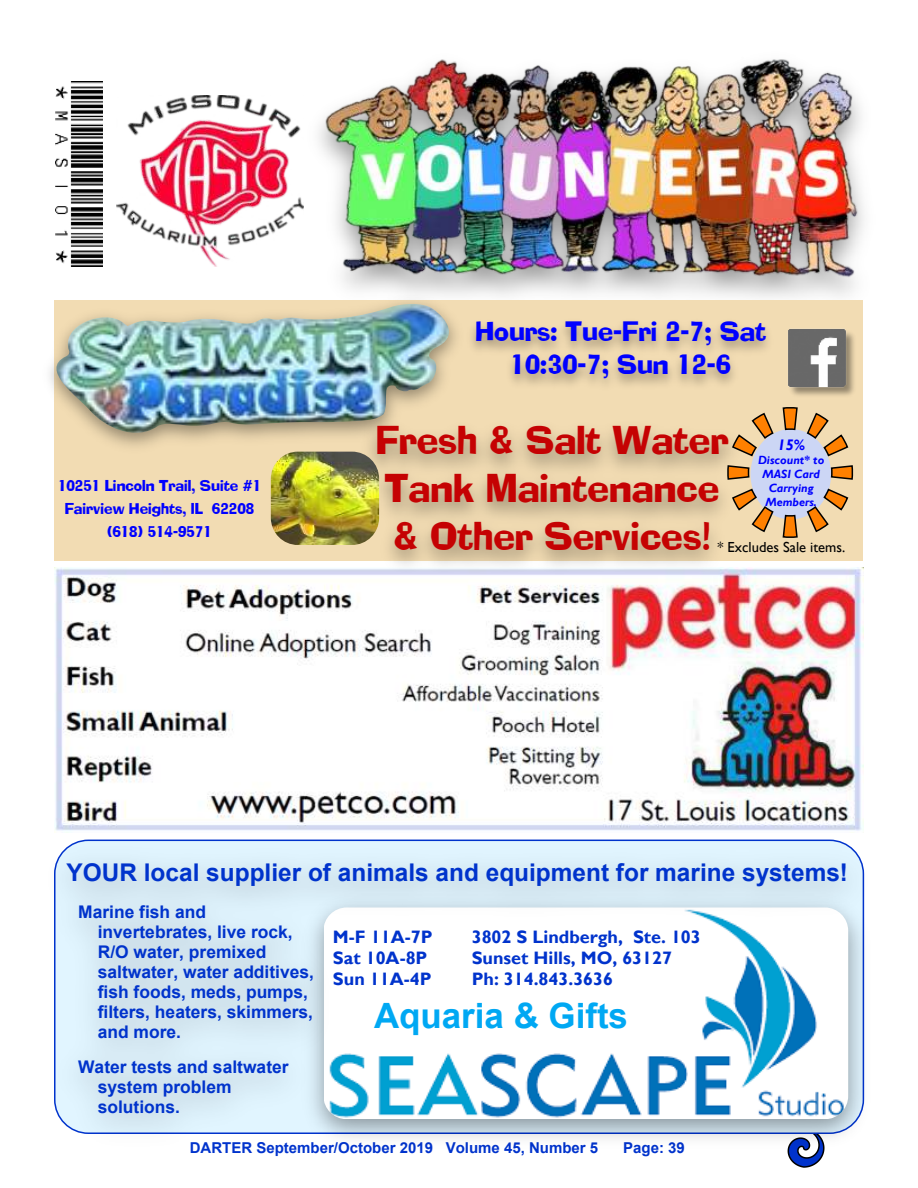
<style>
.page{position:relative;width:918px;height:1188px;background:#fff}
.page>*{position:absolute;margin:0;border:0;box-sizing:border-box;transform-origin:0 0}
.t1{font:39.15px/47.7px "Adamsky SF";color:#c50203}
.t2{font:700 34.95px "Arial";color:#00a8f3}
.t3{font:27.3px/33.3px "Adamsky SF";color:#00f;text-align:center}
.t4{font:700 24.45px "Arial";color:#03c}
.t5{font:700 18px/20.9px "Gill Sans";color:#03c}
.t6{font:700 17.4px/20px "Arial";color:#03c}
.t7{font:15.3px/23.2px "Adamsky SF";color:#00f;text-align:center}
.t8{font:italic 700 15.3px "Gill Sans";color:#00f}
.t9{font:700 15px "Arial";color:#03c}
.t10{font:14.55px "Gill Sans";color:#000}
.t11{font:italic 700 11.85px/13.8px "Gill Sans";color:#00f;text-align:center}
</style>
<div class="page">
<svg style="left:798px;top:1166px;width:14px;height:2px"></svg>
<img style="left:54px;top:839px;width:811px;height:327px">
<img style="left:54px;top:567px;width:810px;height:266px">
<img style="left:323px;top:57px;width:540px;height:222px">
<div style="left:54px;top:300px;width:808px;height:261px;background:#f2dcb3"></div>
<img style="left:112px;top:289px;width:357px;height:170px">
<img style="left:50px;top:302px;width:407px;height:139px">
<img style="left:450px;top:308px;width:318px;height:85px">
<img style="left:271px;top:452px;width:108px;height:93px;border-radius:27px">
<img style="left:347px;top:393px;width:437px;height:198px">
<img style="left:780px;top:322px;width:83px;height:83px">
<img style="left:781px;top:323px;width:72px;height:70px">
<svg style="left:727px;top:406px;width:127px;height:133px"></svg>
<img style="left:116px;top:95px;width:188px;height:171px">
<img style="left:56px;top:82px;width:47px;height:184px">
<p class="t7" style="left:58px;top:474px;width:205px">10251 Lincoln Trail, Suite #1<br>Fairview Heights, IL 62208 (618) 514-9571</p>
<h3 class="t3" style="left:475px;top:315px;width:293px">Hours: Tue-Fri 2-7; Sat<br>10:30-7; Sun 12-6</h3>
<h1 class="t1" style="left:376px;top:417px;width:354px">Fresh &amp; Salt Water<br>Tank Maintenance &amp; Other Services!</h1>
<p class="t8" style="left:778px;top:439px;width:29px">15%</p>
<p class="t11" style="left:758px;top:455px;width:68px">Discount* to<br>MASI Card<br>Carrying<br>Members.</p>
<p class="t10" style="left:718px;top:542px;width:129px">* Excludes Sale items.</p>
<h3 class="t4" style="left:67px;top:864px;width:783px">YOUR local supplier of animals and equipment for marine systems!</h3>
<p class="t6" style="left:98px;top:904px;width:218px;text-indent:-20px">Marine fish and invertebrates, live rock,<br>R/O water, premixed saltwater, water additives, fish foods, meds, pumps, filters, heaters, skimmers, and more.</p>
<p class="t6" style="left:98px;top:1059px;width:192px;text-indent:-20px">Water tests and saltwater system problem solutions.</p>
<p class="t5" style="left:333px;top:928px;width:101px">M-F 11A-7P<br>Sat 10A-8P<br>Sun 11A-4P</p>
<p class="t5" style="left:472px;top:928px;width:231px">3802 S Lindbergh, Ste. 103<br>Sunset Hills, MO, 63127<br>Ph: 314.843.3636</p>
<h2 class="t2" style="left:374px;top:1003px;width:256px">Aquaria &amp; Gifts</h2>
<p class="t9" style="left:190px;top:1142px;width:410px">DARTER September/October 2019 Volume 45, Number 5</p>
<p class="t9" style="left:623px;top:1142px;width:63px">Page: 39</p>
</div>
